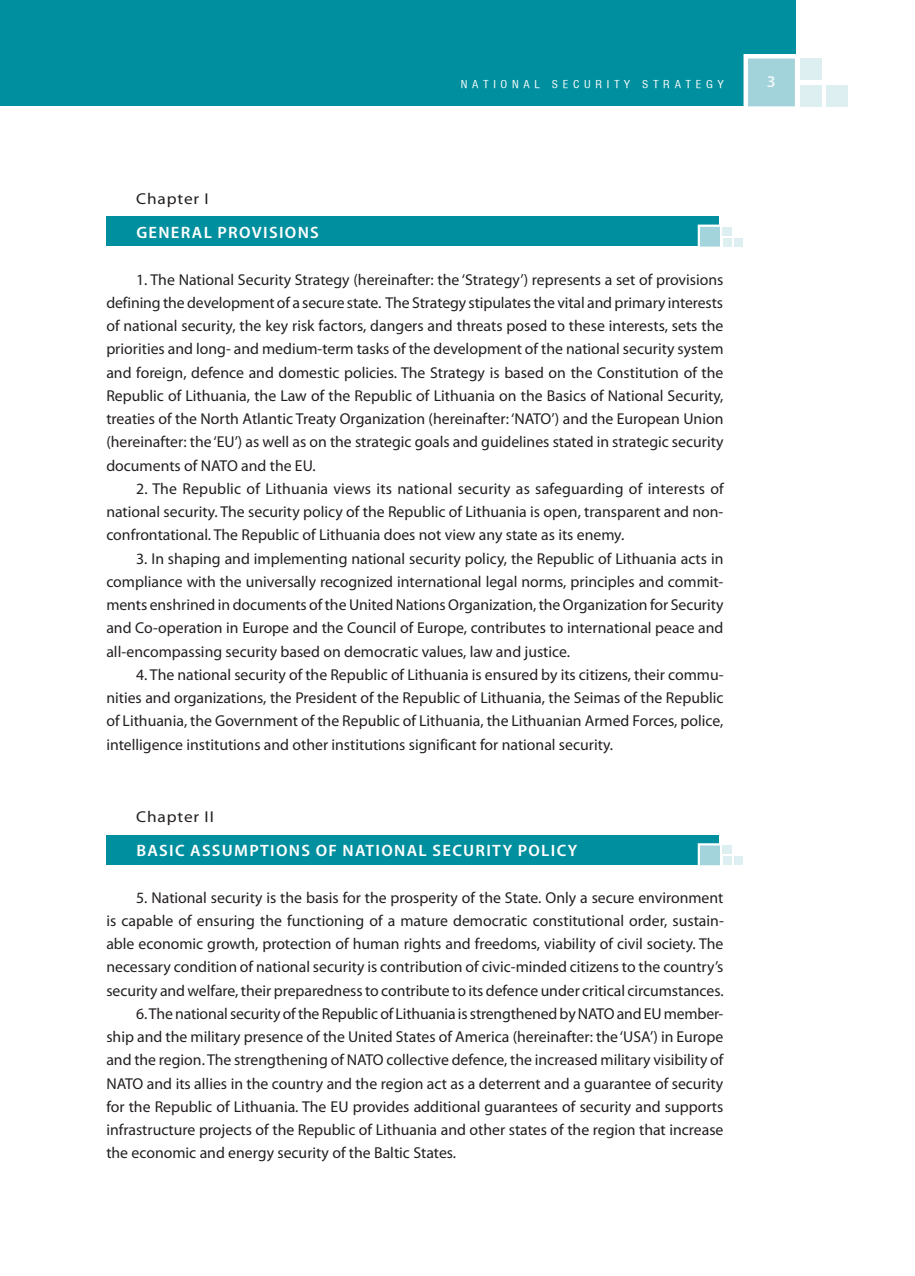
<style>
.page{position:relative;width:915px;height:1276px;background:#fff}
.page>*{position:absolute;margin:0;border:0;box-sizing:border-box;transform-origin:0 0}
.t1{font:600 semi-condensed 16.5px "Myriad Pro";letter-spacing:.07em;color:#fff;scale:1.1 1}
.t2{font:600 semi-condensed 16.5px "Myriad Pro";color:#edf6f8;scale:1.1 1}
.t3{font:15.75px/23.2px "Myriad Pro";color:#231f20;text-align:justify}
.t4{font:15.75px "Myriad Pro";letter-spacing:.05em;color:#231f20;scale:1.1 1}
.t5{font:condensed 10.5px "Helvetica LT";letter-spacing:.4em;color:#f3f3eb;scale:1.1 1}
.t6{font:condensed 10.5px "Helvetica LT";letter-spacing:.4em;color:#fff;scale:1.1 1}
</style>
<div class="page">
<div style="left:0;top:0;width:795px;height:106px;background:#008f9e"></div>
<div style="left:743px;top:54px;width:56px;height:57px;background:#a2d2da;border:4px solid #fff"></div>
<div style="left:799px;top:58px;width:22px;height:22px;background:#deeff1"></div>
<div style="left:826px;top:85px;width:21px;height:21px;background:#deeff1"></div>
<div style="left:799px;top:85px;width:22px;height:21px;background:#deeff1"></div>
<div style="left:106px;top:835px;width:613px;height:29px;background:#008f9e"></div>
<div style="left:697px;top:843px;width:25px;height:24px;background:#a3d3db;border:2px solid #fff"></div>
<div style="left:722px;top:845px;width:9px;height:9px;background:#deeff1"></div>
<div style="left:722px;top:856px;width:9px;height:9px;background:#deeff1"></div>
<div style="left:734px;top:856px;width:9px;height:9px;background:#deeff1"></div>
<div style="left:106px;top:216px;width:613px;height:30px;background:#008f9e"></div>
<div style="left:697px;top:225px;width:25px;height:24px;background:#a3d3db;border:2px solid #fff"></div>
<div style="left:722px;top:227px;width:9px;height:8px;background:#deeff1"></div>
<div style="left:722px;top:238px;width:9px;height:8px;background:#deeff1"></div>
<div style="left:734px;top:238px;width:9px;height:8px;background:#deeff1"></div>
<p class="t6" style="left:461px;top:77px;width:240px">NATIONAL SECURITY STRATEGY</p>
<p class="t2" style="left:766px;top:73px;width:10px">3</p>
<p class="t5" style="left:353px;top:77px;width:338px">LIETUVOS RESPUBLIKOS KARINĖ STRATEGIJA</p>
<p class="t4" style="left:136px;top:190px;width:67px">Chapter I</p>
<p class="t1" style="left:136px;top:223px;width:167px">GENERAL PROVISIONS</p>
<p class="t3" style="left:106px;top:268px;width:618px;text-indent:30px">1. The National Security Strategy (hereinafter: the ‘Strategy’) represents a set of provisions defining the development of a secure state. The Strategy stipulates the vital and primary interests of national security, the key risk factors, dangers and threats posed to these interests, sets the priorities and long- and medium-term tasks of the development of the national security system and foreign, defence and domestic policies. The Strategy is based on the Constitution of the Republic of Lithuania, the Law of the Republic of Lithuania on the Basics of National Security, treaties of the North Atlantic Treaty Organization (hereinafter: ‘NATO’) and the European Union (hereinafter: the ‘EU’) as well as on the strategic goals and guidelines stated in strategic security documents of NATO and the EU.</p>
<p class="t3" style="left:106px;top:477px;width:619px;text-indent:30px">2. The Republic of Lithuania views its national security as safeguarding of interests of national security. The security policy of the Republic of Lithuania is open, transparent and non&shy;confrontational. The Republic of Lithuania does not view any state as its enemy.</p>
<p class="t3" style="left:106px;top:547px;width:618px;text-indent:30px">3. In shaping and implementing national security policy, the Republic of Lithuania acts in compliance with the universally recognized international legal norms, principles and commit&shy;ments enshrined in documents of the United Nations Organization, the Organization for Security and Co-operation in Europe and the Council of Europe, contributes to international peace and all-encompassing security based on democratic values, law and justice.</p>
<p class="t3" style="left:106px;top:663px;width:618px;text-indent:30px">4. The national security of the Republic of Lithuania is ensured by its citizens, their commu&shy;nities and organizations, the President of the Republic of Lithuania, the Seimas of the Republic of Lithuania, the Government of the Republic of Lithuania, the Lithuanian Armed Forces, police, intelligence institutions and other institutions significant for national security.</p>
<p class="t4" style="left:136px;top:808px;width:72px">Chapter II</p>
<p class="t1" style="left:136px;top:841px;width:402px">BASIC ASSUMPTIONS OF NATIONAL SECURITY POLICY</p>
<p class="t3" style="left:106px;top:886px;width:619px;text-indent:30px">5. National security is the basis for the prosperity of the State. Only a secure environment is capable of ensuring the functioning of a mature democratic constitutional order, sustain&shy;able economic growth, protection of human rights and freedoms, viability of civil society. The necessary condition of national security is contribution of civic-minded citizens to the country’s security and welfare, their preparedness to contribute to its defence under critical circumstances.</p>
<p class="t3" style="left:106px;top:1002px;width:618px;text-indent:30px">6. The national security of the Republic of Lithuania is strengthened by NATO and EU member&shy;ship and the military presence of the United States of America (hereinafter: the ‘USA’) in Europe and the region. The strengthening of NATO collective defence, the increased military visibility of NATO and its allies in the country and the region act as a deterrent and a guarantee of security for the Republic of Lithuania. The EU provides additional guarantees of security and supports infrastructure projects of the Republic of Lithuania and other states of the region that increase the economic and energy security of the Baltic States.</p>
</div>
